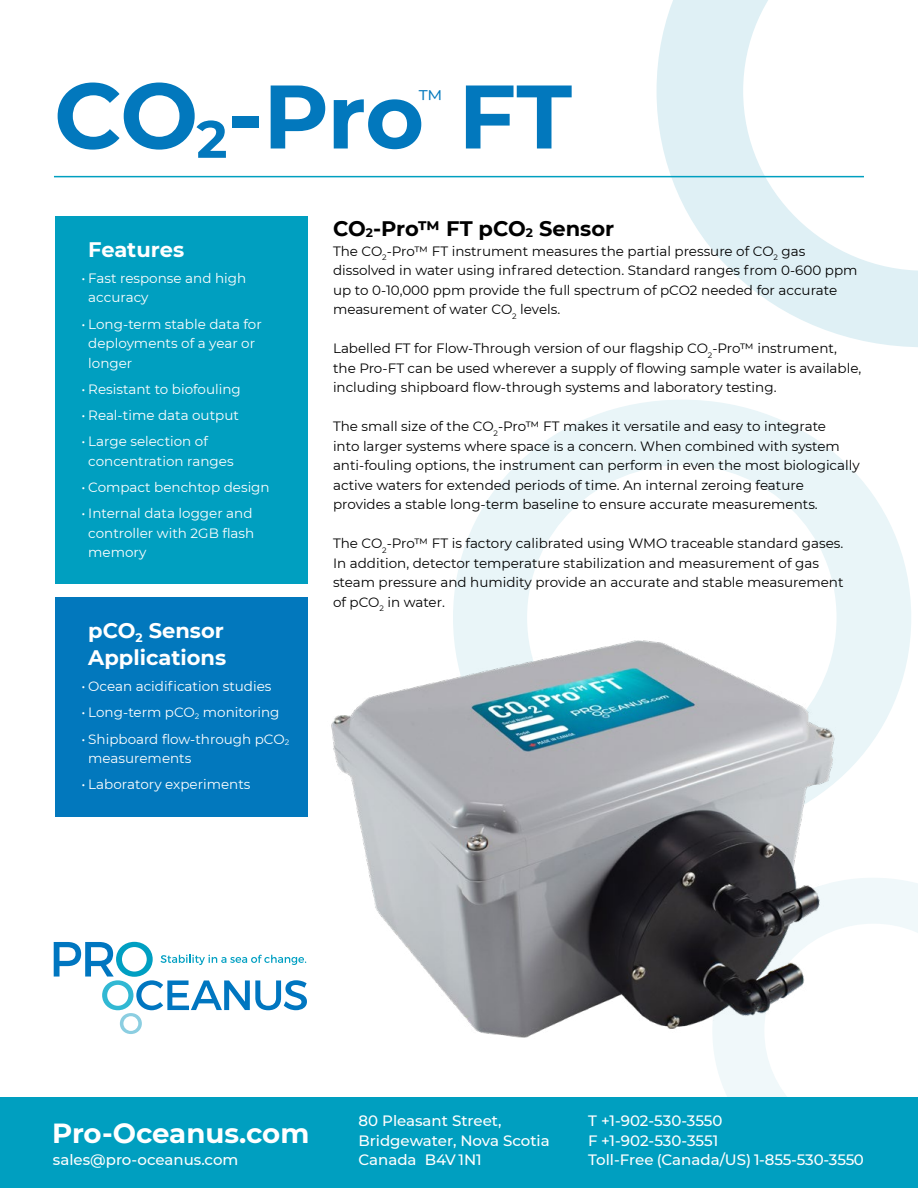
<style>
.page{position:relative;width:918px;height:1188px;background:#fff}
.page>*{position:absolute;margin:0;border:0;box-sizing:border-box;transform-origin:0 0}
.t1{font:700 90px "Montserrat";color:#0278bd}
.t2{font:700 27.6px "Montserrat";letter-spacing:-.005em;color:#fff}
.t3{font:24px "Montserrat";color:#0278bd}
.t4{font:700 21px/27px "Montserrat";color:#fff}
.t5{font:700 21px "Montserrat";color:#000}
.t6{font:500 15px/19.5px "Montserrat";color:#fff}
.t7{font:13.5px/19.5px "Montserrat";color:#000}
.t8{font:13.5px/19.5px "Montserrat";color:#fff}
.s1{font-size:92.7px}
.s2{font-size:12.3px}
</style>
<div class="page">
<svg style="left:657px;top:0;width:261px;height:347px"></svg>
<svg style="left:453px;top:400px;width:458px;height:351px"></svg>
<svg style="left:714px;top:878px;width:204px;height:219px"></svg>
<div style="left:0;top:1097px;width:918px;height:91px;background:#009fc0"></div>
<hr style="left:54px;top:176px;width:810px;height:1px;background:#009fc0">
<svg style="left:54px;top:942px;width:236px;height:92px"></svg>
<div style="left:55px;top:216px;width:252px;height:368px;background:#009fc0"></div>
<div style="left:55px;top:597px;width:252px;height:219px;background:#0278bd"></div>
<img style="left:290px;top:620px;width:575px;height:431px">
<h1 class="t1" style="left:54px;top:52px;width:520px"><span class="s1">CO</span><sub>2</sub><span class="s1">-</span>Pro FT</h1>
<h3 class="t3" style="left:419px;top:81px;width:26px">™</h3>
<h3 class="t4" style="left:88px;top:235px;width:97px">Features</h3>
<p class="t8" style="left:88px;top:268px;width:159px;text-indent:-7px">• Fast response and high accuracy</p>
<p class="t8" style="left:88px;top:314px;width:175px;text-indent:-7px">• Long-term stable data for deployments of a year or longer</p>
<p class="t8" style="left:82px;top:379px;width:161px">• Resistant to biofouling</p>
<p class="t8" style="left:82px;top:405px;width:159px">• Real-time data output</p>
<p class="t8" style="left:88px;top:431px;width:147px;text-indent:-7px">• Large selection of concentration ranges</p>
<p class="t8" style="left:82px;top:477px;width:190px">• Compact benchtop design</p>
<p class="t8" style="left:88px;top:503px;width:168px;text-indent:-7px">• Internal data logger and controller with 2GB flash memory</p>
<h3 class="t4" style="left:88px;top:616px;width:139px">pCO<sub>2</sub> Sensor<br>Applications</h3>
<p class="t8" style="left:82px;top:676px;width:191px">• Ocean acidification studies</p>
<p class="t8" style="left:82px;top:702px;width:199px">• Long-term pCO<sub>2</sub> monitoring</p>
<p class="t8" style="left:88px;top:729px;width:202px;text-indent:-7px">• Shipboard flow-through pCO<sub>2 </sub>measurements</p>
<p class="t8" style="left:82px;top:774px;width:170px">• Laboratory experiments</p>
<h3 class="t5" style="left:333px;top:214px;width:283px">CO<span class="s2">2</span>-Pro™ FT pCO<span class="s2">2</span> Sensor</h3>
<p class="t7" style="left:333px;top:241px;width:526px">The CO<sub>2</sub>-Pro™ FT instrument measures the partial pressure of CO<sub>2</sub> gas dissolved in water using infrared detection. Standard ranges from 0-600 ppm up to 0-10,000 ppm provide the full spectrum of pCO2 needed for accurate measurement of water CO<sub>2</sub> levels.</p>
<p class="t7" style="left:333px;top:338px;width:530px">Labelled FT for Flow-Through version of our flagship CO<sub>2</sub>-Pro™ instrument, the Pro-FT can be used wherever a supply of flowing sample water is available, including shipboard flow-through systems and laboratory testing.</p>
<p class="t7" style="left:333px;top:416px;width:528px">The small size of the CO<sub>2</sub>-Pro™ FT makes it versatile and easy to integrate<br>into larger systems where space is a concern. When combined with system anti-fouling options, the instrument can perform in even the most biologically active waters for extended periods of time. An internal zeroing feature provides a stable long-term baseline to ensure accurate measurements.</p>
<p class="t7" style="left:333px;top:533px;width:512px">The CO<sub>2</sub>-Pro™ FT is factory calibrated using WMO traceable standard gases.<br>In addition, detector temperature stabilization and measurement of gas steam pressure and humidity provide an accurate and stable measurement of pCO<sub>2</sub> in water.</p>
<h2 class="t2" style="left:52px;top:1113px;width:259px">Pro-Oceanus.com</h2>
<p class="t6" style="left:358px;top:1111px;width:193px">80 Pleasant Street,<br>Bridgewater, Nova Scotia<br>Canada B4V 1N1</p>
<p class="t6" style="left:588px;top:1111px;width:136px">T +1-902-530-3550<br>F +1-902-530-3551</p>
<p class="t6" style="left:53px;top:1150px;width:187px">sales@pro-oceanus.com</p>
<p class="t6" style="left:588px;top:1150px;width:277px">Toll-Free (Canada/US) 1-855-530-3550</p>
</div>
